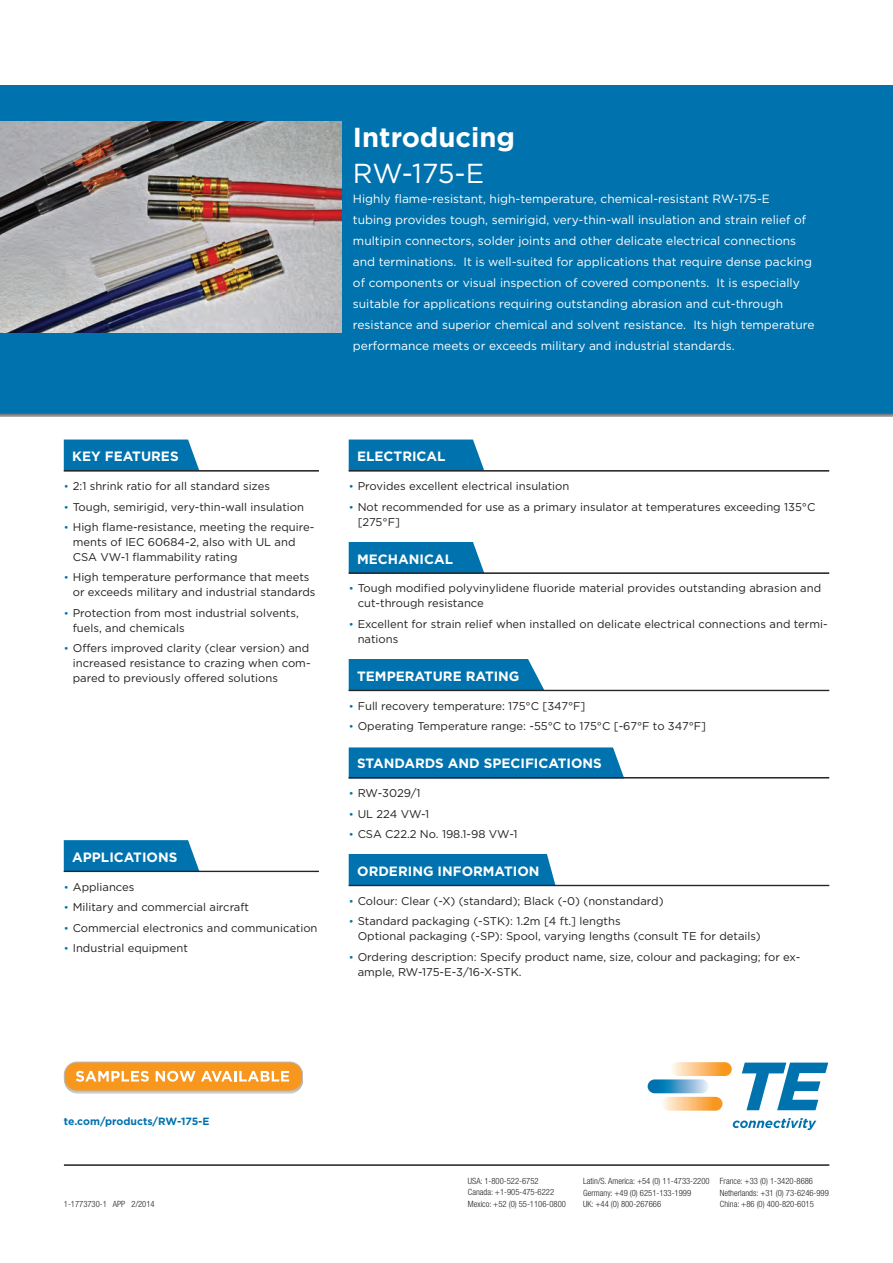
<style>
.page{position:relative;width:893px;height:1263px;background:#fff}
.page>*{position:absolute;margin:0;border:0;box-sizing:border-box;transform-origin:0 0}
.t1{font:700 27.45px "Gotham";color:#fff}
.t2{font:27.45px "Gotham";color:#fff}
.t3{font:700 13.5px "Gotham";color:#fff}
.t4{font:12px/21px "Gotham";color:#fff}
.t5{font:11.25px/15px "Gotham";color:#231f20}
.t6{font:700 10.5px "Gotham";color:#0073ae}
.t7{font:300 condensed 8.7px/11.4px "Helvetica Neue LT Pro";color:#231f20}
.s1{font-size:10.5px;color:#0073ae}
</style>
<div class="page">
<svg style="left:64px;top:439px;width:135px;height:31px;background:#0e7ab2"></svg>
<svg style="left:349px;top:439px;width:135px;height:31px;background:#0e7bb2"></svg>
<svg style="left:349px;top:542px;width:135px;height:31px;background:#0a76ae"></svg>
<svg style="left:349px;top:659px;width:195px;height:31px;background:#0a78b0"></svg>
<div style="left:349px;top:747px;width:275px;height:30px;background:#0073ae"></div>
<div style="left:349px;top:854px;width:206px;height:31px;background:#0073ae"></div>
<svg style="left:64px;top:840px;width:135px;height:31px;background:#0b78b0"></svg>
<div style="left:0;top:85px;width:893px;height:329px;background:#0073ae"></div>
<hr style="left:64px;top:470px;width:255px;height:1px;background:#231f20">
<hr style="left:64px;top:471px;width:255px;height:1px;background:#231f20">
<hr style="left:64px;top:871px;width:255px;height:1px;background:#231f20">
<hr style="left:349px;top:470px;width:480px;height:1px;background:#231f20">
<hr style="left:349px;top:471px;width:480px;height:1px;background:#231f20">
<hr style="left:349px;top:573px;width:480px;height:1px;background:#231f20">
<hr style="left:349px;top:690px;width:480px;height:1px;background:#231f20">
<hr style="left:349px;top:777px;width:480px;height:1px;background:#231f20">
<hr style="left:349px;top:778px;width:480px;height:1px;background:#231f20">
<hr style="left:349px;top:885px;width:480px;height:1px;background:#231f20">
<svg style="left:0;top:414px;width:893px;height:3px;background:#919294"></svg>
<div style="left:64px;top:1062px;width:239px;height:29px;border:1px solid #bcbdc0;border-radius:13px"></div>
<svg style="left:64px;top:1063px;width:239px;height:31px;background:#f3ac54"></svg>
<img style="left:0;top:121px;width:342px;height:211px">
<svg style="left:671px;top:1062px;width:61px;height:14px"></svg>
<svg style="left:661px;top:1097px;width:61px;height:14px"></svg>
<svg style="left:648px;top:1079px;width:61px;height:14px"></svg>
<svg style="left:742px;top:1062px;width:86px;height:48px"></svg>
<svg style="left:733px;top:1118px;width:83px;height:12px"></svg>
<hr style="left:64px;top:1164px;width:765px;height:2px;background:#231f20">
<h1 class="t1" style="left:353px;top:119px;width:164px">Introducing</h1>
<h1 class="t2" style="left:353px;top:155px;width:133px">RW-175-E</h1>
<p class="t4" style="left:353px;top:188px;width:463px">Highly flame-resistant, high-temperature, chemical-resistant RW-175-E<br>tubing provides tough, semirigid, very-thin-wall insulation and strain relief of multipin connectors, solder joints and other delicate electrical connections and terminations. It is well-suited for applications that require dense packing of components or visual inspection of covered components. It is especially suitable for applications requiring outstanding abrasion and cut-through resistance and superior chemical and solvent resistance. Its high temperature performance meets or exceeds military and industrial standards.</p>
<p class="t3" style="left:72px;top:448px;width:108px">KEY FEATURES</p>
<p class="t5" style="left:64px;top:478px;width:208px"><span class="s1">•</span> 2:1 shrink ratio for all standard sizes</p>
<p class="t5" style="left:64px;top:499px;width:242px"><span class="s1">•</span> Tough, semirigid, very-thin-wall insulation</p>
<p class="t5" style="left:73px;top:519px;width:243px;text-indent:-9px"><span class="s1">•</span> High flame-resistance, meeting the require&shy;ments of IEC 60684-2, also with UL and<br>CSA VW-1 flammability rating</p>
<p class="t5" style="left:73px;top:570px;width:244px;text-indent:-9px"><span class="s1">•</span> High temperature performance that meets or exceeds military and industrial standards</p>
<p class="t5" style="left:73px;top:605px;width:228px;text-indent:-9px"><span class="s1">•</span> Protection from most industrial solvents, fuels, and chemicals</p>
<p class="t5" style="left:73px;top:640px;width:239px;text-align:justify;text-indent:-9px"><span class="s1">•</span> Offers improved clarity (clear version) and increased resistance to crazing when com&shy;pared to previously offered solutions</p>
<p class="t3" style="left:72px;top:848px;width:107px">APPLICATIONS</p>
<p class="t5" style="left:64px;top:879px;width:72px"><span class="s1">•</span> Appliances</p>
<p class="t5" style="left:64px;top:899px;width:187px"><span class="s1">•</span> Military and commercial aircraft</p>
<p class="t5" style="left:64px;top:920px;width:255px"><span class="s1">•</span> Commercial electronics and communication</p>
<p class="t5" style="left:64px;top:940px;width:126px"><span class="s1">•</span> Industrial equipment</p>
<p class="t3" style="left:357px;top:448px;width:90px">ELECTRICAL</p>
<p class="t5" style="left:349px;top:478px;width:222px"><span class="s1">•</span> Provides excellent electrical insulation</p>
<p class="t5" style="left:358px;top:499px;width:459px;text-indent:-9px"><span class="s1">•</span> Not recommended for use as a primary insulator at temperatures exceeding 135°C [275°F]</p>
<p class="t3" style="left:357px;top:550px;width:97px">MECHANICAL</p>
<p class="t5" style="left:358px;top:581px;width:465px;text-indent:-9px"><span class="s1">•</span> Tough modified polyvinylidene fluoride material provides outstanding abrasion and cut-through resistance</p>
<p class="t5" style="left:358px;top:616px;width:471px;text-indent:-9px"><span class="s1">•</span> Excellent for strain relief when installed on delicate electrical connections and termi&shy;nations</p>
<p class="t3" style="left:357px;top:667px;width:164px">TEMPERATURE RATING</p>
<p class="t5" style="left:349px;top:698px;width:238px"><span class="s1">•</span> Full recovery temperature: 175°C [347°F]</p>
<p class="t5" style="left:349px;top:718px;width:359px"><span class="s1">•</span> Operating Temperature range: -55°C to 175°C [-67°F to 347°F]</p>
<p class="t3" style="left:357px;top:754px;width:246px">STANDARDS AND SPECIFICATIONS</p>
<p class="t5" style="left:349px;top:785px;width:73px"><span class="s1">•</span> RW-3029/1</p>
<p class="t5" style="left:349px;top:806px;width:82px"><span class="s1">•</span> UL 224 VW-1</p>
<p class="t5" style="left:349px;top:826px;width:170px"><span class="s1">•</span> CSA C22.2 No. 198.1-98 VW-1</p>
<p class="t3" style="left:357px;top:862px;width:184px">ORDERING INFORMATION</p>
<p class="t5" style="left:349px;top:893px;width:316px"><span class="s1">•</span> Colour: Clear (-X) (standard); Black (-0) (nonstandard)</p>
<p class="t5" style="left:358px;top:913px;width:405px;text-indent:-9px"><span class="s1">•</span> Standard packaging (-STK): 1.2m [4 ft.] lengths<br>Optional packaging (-SP): Spool, varying lengths (consult TE for details)</p>
<p class="t5" style="left:358px;top:949px;width:444px;text-indent:-9px"><span class="s1">•</span> Ordering description: Specify product name, size, colour and packaging; for ex&shy;ample, RW-175-E-3/16-X-STK.</p>
<p class="t6" style="left:64px;top:1114px;width:147px">te.com/products/RW-175-E</p>
<p class="t7" style="left:64px;top:1198px;width:92px">1-1773730-1 APP 2/2014</p>
<p class="t7" style="left:468px;top:1175px;width:100px">USA: 1-800-522-6752<br>Canada: +1-905-475-6222<br>Mexico: +52 (0) 55-1106-0800</p>
<p class="t7" style="left:583px;top:1175px;width:128px">Latin/S. America: +54 (0) 11-4733-2200<br>Germany: +49 (0) 6251-133-1999<br>UK: +44 (0) 800-267666</p>
<p class="t7" style="left:720px;top:1175px;width:110px">France: +33 (0) 1-3420-8686<br>Netherlands: +31 (0) 73-6246-999<br>China: +86 (0) 400-820-6015</p>
</div>
